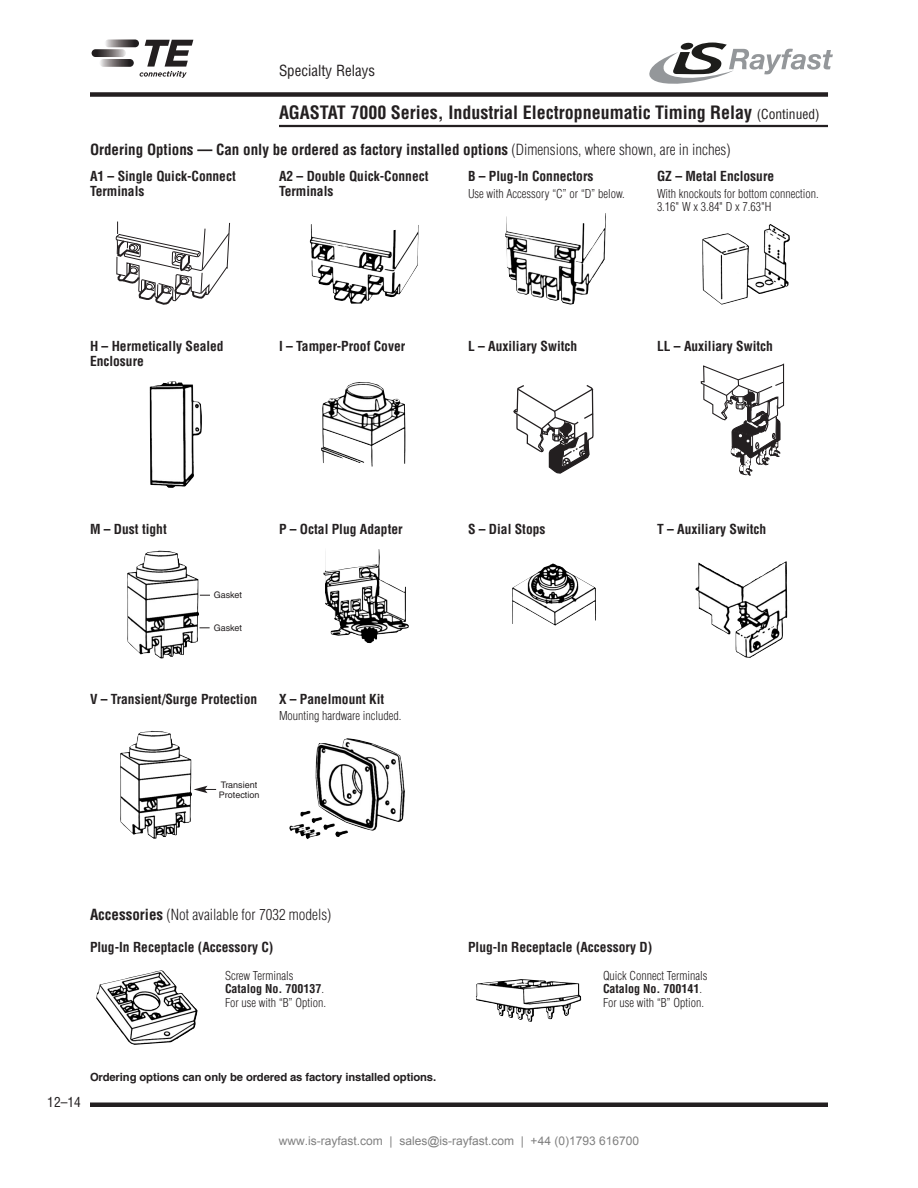
<style>
.page{position:relative;width:918px;height:1188px;background:#fff}
.page>*{position:absolute;margin:0;border:0;box-sizing:border-box;transform-origin:0 0}
.t1{font:700 condensed 18px "Helvetica";color:#231f20}
.t2{font:700 condensed 15px "Helvetica";color:#231f20}
.t3{font:300 condensed 15px "Helvetica";color:#231f20}
.t4{font:condensed 15px "Helvetica";color:#231f20}
.t5{font:700 condensed 13.5px/15px "Helvetica";color:#231f20}
.t6{font:condensed 13.5px "Helvetica";color:#231f20}
.t7{font:300 condensed 12px/13.5px "Helvetica";color:#231f20}
.t8{font:12px "Arial";color:#808080}
.t9{font:700 11.25px "Helvetica";letter-spacing:-.01em;color:#231f20}
.t10{font:9px/10.5px "Helvetica";color:#231f20}
.s1{font-weight:400;font-size:13.5px}
.s2{font-weight:300}
.s3{font-weight:700}
</style>
<div class="page">
<hr style="left:279px;top:125px;width:549px;height:2px;background:#231f20">
<div style="left:90px;top:92px;width:738px;height:5px;background:#231f20"></div>
<svg style="left:105px;top:39px;width:34px;height:8px"></svg>
<svg style="left:99px;top:59px;width:35px;height:8px"></svg>
<svg style="left:92px;top:49px;width:34px;height:8px"></svg>
<svg style="left:140px;top:40px;width:53px;height:38px"></svg>
<div style="left:90px;top:1102px;width:738px;height:5px;background:#231f20"></div>
<img style="left:120px;top:731px;width:72px;height:108px">
<img style="left:127px;top:551px;width:72px;height:108px">
<svg style="left:116px;top:222px;width:114px;height:83px"></svg>
<svg style="left:194px;top:786px;width:22px;height:7px"></svg>
<img style="left:96px;top:970px;width:102px;height:75px">
<img style="left:476px;top:979px;width:105px;height:43px">
<img style="left:309px;top:224px;width:110px;height:80px">
<img style="left:505px;top:213px;width:101px;height:92px">
<img style="left:702px;top:224px;width:88px;height:81px">
<img style="left:321px;top:382px;width:85px;height:85px">
<img style="left:150px;top:381px;width:52px;height:107px">
<svg style="left:513px;top:385px;width:81px;height:89px"></svg>
<svg style="left:700px;top:363px;width:85px;height:113px"></svg>
<img style="left:323px;top:549px;width:86px;height:94px">
<img style="left:512px;top:563px;width:84px;height:63px">
<img style="left:695px;top:561px;width:92px;height:97px">
<img style="left:289px;top:738px;width:116px;height:101px">
<svg style="left:649px;top:43px;width:184px;height:41px"></svg>
<p class="t4" style="left:279px;top:62px;width:98px">Specialty Relays</p>
<h1 class="t1" style="left:279px;top:103px;width:542px">AGASTAT 7000 Series, Industrial Electropneumatic Timing Relay <span class="s1">(Continued)</span></h1>
<p class="t2" style="left:90px;top:141px;width:642px">Ordering Options — Can only be ordered as factory installed options <span class="s2">(Dimensions, where shown, are in inches)</span></p>
<p class="t5" style="left:90px;top:169px;width:147px">A1 – Single Quick-Connect<br>Ter mi nals</p>
<p class="t5" style="left:279px;top:169px;width:151px">A2 – Double Quick-Connect<br>Ter mi nals</p>
<p class="t5" style="left:468px;top:169px;width:127px">B – Plug-In Connectors</p>
<p class="t7" style="left:468px;top:187px;width:158px">Use with Accessory “C” or “D” below.</p>
<p class="t5" style="left:657px;top:169px;width:119px">GZ – Metal En clo sure</p>
<p class="t7" style="left:657px;top:187px;width:163px">With knockouts for bottom connection.<br>3.16" W x 3.84" D x 7.63"H</p>
<p class="t5" style="left:90px;top:339px;width:135px">H – Hermetically Sealed</p>
<p class="t5" style="left:279px;top:339px;width:128px">I – Tamper-Proof Cover</p>
<p class="t5" style="left:90px;top:354px;width:55px">Enclosure</p>
<p class="t5" style="left:468px;top:339px;width:111px">L – Auxiliary Switch</p>
<p class="t5" style="left:657px;top:339px;width:118px">LL – Auxiliary Switch</p>
<p class="t5" style="left:90px;top:522px;width:78px">M – Dust tight</p>
<p class="t10" style="left:214px;top:590px;width:30px">Gasket</p>
<p class="t10" style="left:214px;top:623px;width:30px">Gasket</p>
<p class="t5" style="left:279px;top:522px;width:125px">P – Octal Plug Adapter</p>
<p class="t5" style="left:468px;top:522px;width:79px">S – Dial Stops</p>
<p class="t5" style="left:90px;top:692px;width:169px">V – Transient/Surge Protection</p>
<p class="t5" style="left:279px;top:692px;width:107px">X – Panelmount Kit</p>
<p class="t7" style="left:279px;top:709px;width:124px">Mounting hardware included.</p>
<p class="t10" style="left:219px;top:780px;width:42px">Transient<br>Protection</p>
<p class="t5" style="left:657px;top:522px;width:111px">T – Auxiliary Switch</p>
<p class="t3" style="left:90px;top:906px;width:243px"><span class="s3">Accessories</span> (Not available for 7032 models)</p>
<p class="t5" style="left:90px;top:940px;width:185px">Plug-In Receptacle (Accessory C)</p>
<p class="t5" style="left:468px;top:940px;width:186px">Plug-In Receptacle (Accessory D)</p>
<p class="t7" style="left:603px;top:969px;width:106px">Quick Connect Terminals<br><span class="s3">Catalog No. 700141</span>.<br>For use with “B” Option.</p>
<p class="t7" style="left:225px;top:969px;width:103px">Screw Terminals<br><span class="s3">Catalog No. 700137</span>.<br>For use with “B” Option.</p>
<p class="t6" style="left:47px;top:1094px;width:35px">12–14</p>
<p class="t9" style="left:90px;top:1073px;width:348px">Ordering options can only be ordered as factory installed options.</p>
<p class="t8" style="left:279px;top:1133px;width:362px">www.is-rayfast.com | sales@is-rayfast.com | +44 (0)1793 616700</p>
</div>
